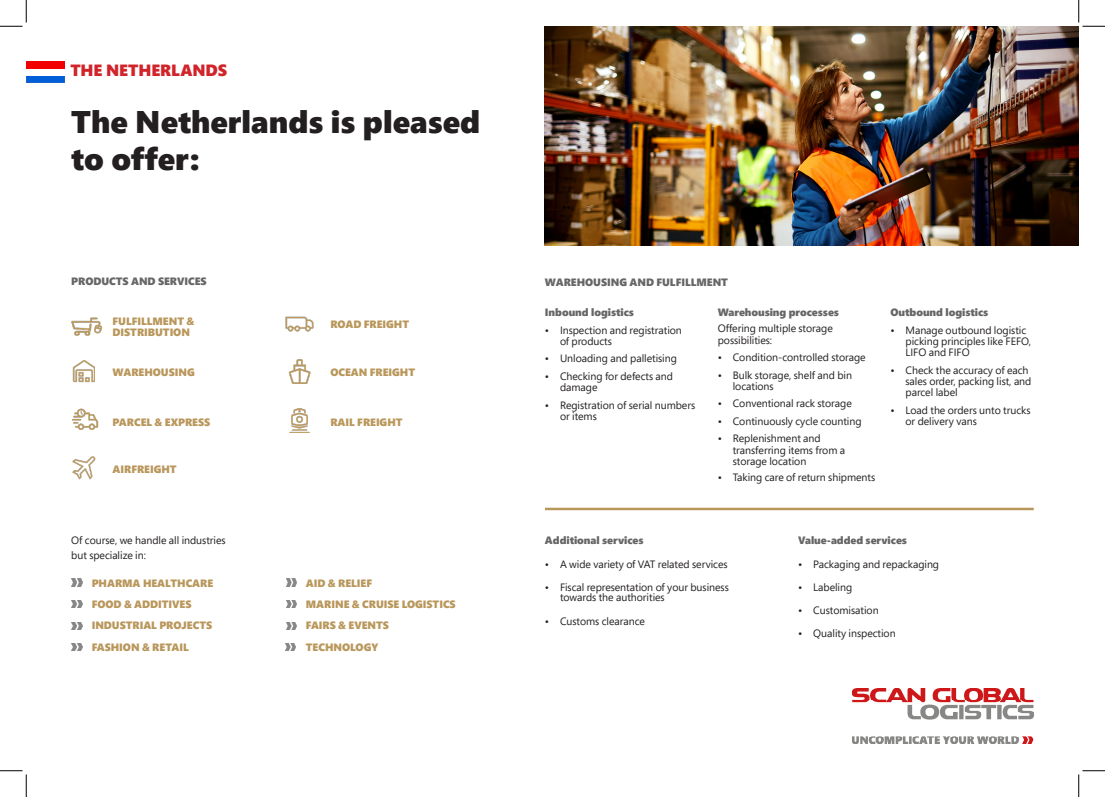
<style>
.page{position:relative;width:1105px;height:797px;background:#fff}
.page>*{position:absolute;margin:0;border:0;box-sizing:border-box;transform-origin:0 0}
.t1{font:900 31.25px/37.5px "Segoe Pro";color:#231f20}
.Copy_Pres{font:900 16.25px "Segoe Pro";letter-spacing:-.005em;color:#d1232a}
.Copy_Pres-2{font:10.62px/11.2px "Segoe Pro";letter-spacing:-.005em;color:#231f20}
.Copy_Pres-3{font:900 10.62px/10.6px "Segoe Pro";letter-spacing:-.005em;color:#b9975b}
.Copy_Pres-4{font:900 10.62px "Segoe Pro";letter-spacing:-.005em;color:#666}
.List_Subheader{font:10.62px/11.2px "Segoe Pro";letter-spacing:-.005em;color:#231f20}
</style>
<div class="page">
<svg style="left:72px;top:579px;width:10px;height:7px"></svg>
<svg style="left:72px;top:600px;width:10px;height:7px"></svg>
<svg style="left:72px;top:622px;width:10px;height:7px"></svg>
<img style="left:545px;top:26px;width:534px;height:219px">
<img style="left:853px;top:688px;width:181px;height:55px">
<svg style="left:26px;top:76px;width:39px;height:7px"></svg>
<div style="left:26px;top:61px;width:39px;height:7px;background:#f20000"></div>
<img style="left:72px;top:456px;width:24px;height:24px">
<img style="left:285px;top:316px;width:29px;height:16px">
<img style="left:288px;top:359px;width:23px;height:24px">
<img style="left:289px;top:408px;width:21px;height:25px">
<img style="left:72px;top:408px;width:27px;height:22px">
<img style="left:71px;top:317px;width:31px;height:19px">
<img style="left:72px;top:360px;width:23px;height:23px">
<hr style="left:545px;top:507px;width:489px;height:3px;background:#b9975b">
<svg style="left:72px;top:643px;width:10px;height:7px"></svg>
<svg style="left:286px;top:579px;width:10px;height:7px"></svg>
<svg style="left:286px;top:600px;width:10px;height:7px"></svg>
<svg style="left:286px;top:622px;width:10px;height:7px"></svg>
<svg style="left:286px;top:643px;width:10px;height:7px"></svg>
<svg style="left:0;top:0;width:27px;height:27px"></svg>
<svg style="left:0;top:770px;width:27px;height:27px"></svg>
<svg style="left:1078px;top:0;width:27px;height:27px"></svg>
<svg style="left:1078px;top:770px;width:27px;height:27px"></svg>
<p class="Copy_Pres" style="left:70px;top:59px;width:158px">THE NETHERLANDS</p>
<h2 class="t1" style="left:71px;top:102px;width:411px">The Netherlands is pleased to offer:</h2>
<p class="Copy_Pres-4" style="left:71px;top:274px;width:137px">PRODUCTS AND SERVICES</p>
<p class="Copy_Pres-4" style="left:545px;top:275px;width:184px">WAREHOUSING AND FULFILLMENT</p>
<p class="Copy_Pres-3" style="left:113px;top:315px;width:83px">FULFILLMENT &amp;<br>DISTRIBUTION</p>
<p class="Copy_Pres-3" style="left:113px;top:366px;width:84px">WAREHOUSING</p>
<p class="Copy_Pres-3" style="left:113px;top:416px;width:99px">PARCEL &amp; EXPRESS</p>
<p class="Copy_Pres-3" style="left:113px;top:463px;width:66px">AIRFREIGHT</p>
<p class="Copy_Pres-3" style="left:330px;top:319px;width:80px">ROAD FREIGHT</p>
<p class="Copy_Pres-3" style="left:330px;top:366px;width:86px">OCEAN FREIGHT</p>
<p class="Copy_Pres-3" style="left:330px;top:416px;width:74px">RAIL FREIGHT</p>
<p class="Copy_Pres-4" style="left:545px;top:305px;width:91px">Inbound logistics</p>
<p class="Copy_Pres-2" style="left:560px;top:324px;width:123px;text-indent:-15px">• Inspection and registration of products</p>
<p class="Copy_Pres-2" style="left:545px;top:353px;width:133px">• Unloading and palletising</p>
<p class="Copy_Pres-2" style="left:560px;top:370px;width:115px;text-indent:-15px">• Checking for defects and damage</p>
<p class="Copy_Pres-2" style="left:560px;top:399px;width:137px;text-indent:-15px">• Registration of serial numbers or items</p>
<p class="Copy_Pres-4" style="left:718px;top:305px;width:123px">Warehousing processes</p>
<p class="List_Subheader" style="left:718px;top:323px;width:117px">Offering multiple storage possibilities:</p>
<p class="Copy_Pres-2" style="left:718px;top:351px;width:149px">• Condition-controlled storage</p>
<p class="Copy_Pres-2" style="left:733px;top:369px;width:121px;text-indent:-15px">• Bulk storage, shelf and bin locations</p>
<p class="Copy_Pres-2" style="left:718px;top:398px;width:136px">• Conventional rack storage</p>
<p class="Copy_Pres-2" style="left:718px;top:415px;width:145px">• Continuously cycle counting</p>
<p class="Copy_Pres-2" style="left:733px;top:433px;width:114px;text-indent:-15px">• Replenishment and transferring items from a storage location</p>
<p class="Copy_Pres-2" style="left:718px;top:471px;width:159px">• Taking care of return shipments</p>
<p class="Copy_Pres-4" style="left:890px;top:305px;width:99px">Outbound logistics</p>
<p class="Copy_Pres-2" style="left:905px;top:324px;width:127px;text-indent:-15px">• Manage outbound logistic picking principles like FEFO,<br>LIFO and FIFO</p>
<p class="Copy_Pres-2" style="left:905px;top:364px;width:127px;text-indent:-15px">• Check the accuracy of each sales order, packing list, and parcel label</p>
<p class="Copy_Pres-2" style="left:905px;top:404px;width:127px;text-indent:-15px">• Load the orders unto trucks or delivery vans</p>
<p class="Copy_Pres-2" style="left:71px;top:532px;width:156px;line-height:15px">Of course, we handle all industries but specialize in:</p>
<p class="Copy_Pres-4" style="left:545px;top:533px;width:100px">Additional services</p>
<p class="Copy_Pres-2" style="left:545px;top:558px;width:184px">• A wide variety of VAT related services</p>
<p class="Copy_Pres-2" style="left:560px;top:581px;width:170px;line-height:10.6px;text-indent:-15px">• Fiscal representation of your business towards the authorities</p>
<p class="Copy_Pres-2" style="left:545px;top:615px;width:102px">• Customs clearance</p>
<p class="Copy_Pres-3" style="left:92px;top:577px;width:123px">PHARMA HEALTHCARE</p>
<p class="Copy_Pres-3" style="left:92px;top:598px;width:101px">FOOD &amp; ADDITIVES</p>
<p class="Copy_Pres-3" style="left:92px;top:620px;width:122px">INDUSTRIAL PROJECTS</p>
<p class="Copy_Pres-3" style="left:92px;top:641px;width:99px">FASHION &amp; RETAIL</p>
<p class="Copy_Pres-3" style="left:306px;top:577px;width:68px">AID &amp; RELIEF</p>
<p class="Copy_Pres-3" style="left:306px;top:598px;width:151px">MARINE &amp; CRUISE LOGISTICS</p>
<p class="Copy_Pres-3" style="left:306px;top:620px;width:85px">FAIRS &amp; EVENTS</p>
<p class="Copy_Pres-3" style="left:306px;top:641px;width:74px">TECHNOLOGY</p>
<p class="Copy_Pres-4" style="left:798px;top:533px;width:110px">Value-added services</p>
<p class="Copy_Pres-2" style="left:798px;top:558px;width:142px">• Packaging and repackaging</p>
<p class="Copy_Pres-2" style="left:798px;top:581px;width:56px">• Labeling</p>
<p class="Copy_Pres-2" style="left:798px;top:604px;width:82px">• Customisation</p>
<p class="Copy_Pres-2" style="left:798px;top:627px;width:99px">• Quality inspection</p>
</div>
